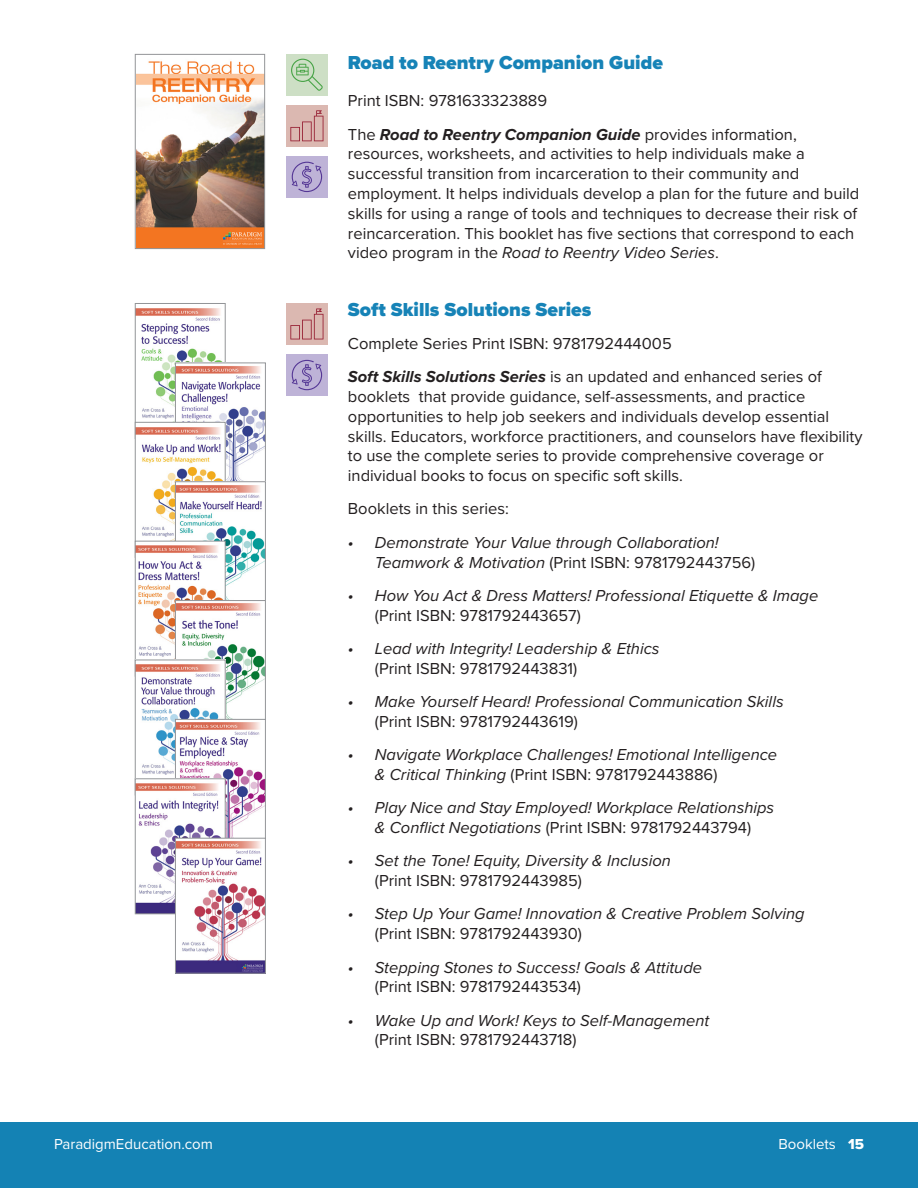
<style>
.page{position:relative;width:918px;height:1188px;background:#fff}
.page>*{position:absolute;margin:0;border:0;box-sizing:border-box;transform-origin:0 0}
.Heading_3{font:900 19.5px "Proxima Nova";color:#1683b7}
.Body_Copy{font:16.5px/19.8px "Proxima Nova";color:#231f20}
.t1{font:italic 16.5px/19.8px "Proxima Nova";color:#231f20}
.t2{font:15px "Proxima Nova";color:#fff}
.s1{font-weight:700;font-style:italic}
.s2{font-style:italic}
.s3{font-style:normal}
.s4{font-family:"Proxima Nova Extrabld"}
</style>
<div class="page">
<img style="left:137px;top:308px;width:86px;height:114px">
<div style="left:135px;top:303px;width:90px;height:136px;border:1px solid #939598"></div>
<img style="left:177px;top:365px;width:87px;height:116px">
<div style="left:175px;top:363px;width:91px;height:135px;border:1px solid #939598"></div>
<div style="left:286px;top:303px;width:42px;height:42px;background:#dbb8b1"></div>
<svg style="left:290px;top:308px;width:33px;height:31px"></svg>
<div style="left:286px;top:354px;width:42px;height:42px;background:#beb3d7"></div>
<svg style="left:292px;top:360px;width:30px;height:30px"></svg>
<img style="left:137px;top:424px;width:86px;height:117px">
<div style="left:135px;top:422px;width:90px;height:136px;border:1px solid #939598"></div>
<img style="left:177px;top:483px;width:87px;height:117px">
<div style="left:175px;top:481px;width:91px;height:136px;border:1px solid #939598"></div>
<img style="left:137px;top:543px;width:86px;height:117px">
<div style="left:135px;top:541px;width:90px;height:135px;border:1px solid #939598"></div>
<img style="left:177px;top:602px;width:87px;height:117px">
<div style="left:175px;top:600px;width:91px;height:136px;border:1px solid #939598"></div>
<img style="left:137px;top:662px;width:86px;height:117px">
<div style="left:135px;top:660px;width:90px;height:135px;border:1px solid #939598"></div>
<img style="left:177px;top:721px;width:87px;height:117px">
<div style="left:175px;top:719px;width:91px;height:136px;border:1px solid #939598"></div>
<img style="left:137px;top:781px;width:86px;height:131px">
<div style="left:135px;top:779px;width:90px;height:135px;border:1px solid #939598"></div>
<img style="left:177px;top:840px;width:87px;height:132px">
<div style="left:175px;top:838px;width:91px;height:136px;border:1px solid #939598"></div>
<img style="left:137px;top:61px;width:126px;height:186px">
<div style="left:135px;top:54px;width:130px;height:195px;border:1px solid #939598"></div>
<div style="left:286px;top:54px;width:42px;height:41px;background:#cddfc5"></div>
<svg style="left:291px;top:59px;width:32px;height:32px"></svg>
<div style="left:286px;top:105px;width:42px;height:42px;background:#dbb8b1"></div>
<svg style="left:290px;top:110px;width:33px;height:31px"></svg>
<div style="left:286px;top:156px;width:42px;height:42px;background:#beb3d7"></div>
<svg style="left:292px;top:162px;width:30px;height:30px"></svg>
<div style="left:0;top:1122px;width:918px;height:66px;background:#1482b4"></div>
<p class="Heading_3" style="left:348px;top:48px;width:317px">Road to Reentry Companion Guide</p>
<p class="Body_Copy" style="left:348px;top:90px;width:201px">Print ISBN: 9781633323889</p>
<p class="Body_Copy" style="left:348px;top:123px;width:513px">The <span class="s1">Road to Reentry Companion Guide</span> provides information, resources, worksheets, and activities to help individuals make a successful transition from incarceration to their community and employment. It helps individuals develop a plan for the future and build skills for using a range of tools and techniques to decrease their risk of reincarceration. This booklet has five sections that correspond to each video program in the <span class="s2">Road to Reentry Video Series</span>.</p>
<p class="Heading_3" style="left:348px;top:295px;width:245px">Soft Skills Solutions Series</p>
<p class="Body_Copy" style="left:348px;top:333px;width:325px">Complete Series Print ISBN: 9781792444005</p>
<p class="Body_Copy" style="left:348px;top:366px;width:516px"><span class="s1">Soft Skills Solutions Series</span> is an updated and enhanced series of booklets that provide guidance, self-assessments, and practice opportunities to help job seekers and individuals develop essential skills. Educators, workforce practitioners, and counselors have flexibility to use the complete series to provide comprehensive coverage or individual books to focus on specific soft skills.</p>
<p class="Body_Copy" style="left:348px;top:498px;width:163px">Booklets in this series:</p>
<p class="t1" style="left:375px;top:532px;width:382px;text-indent:-27px">• Demonstrate Your Value through Collaboration!<br>Teamwork &amp; Motivation <span class="s3">(Print ISBN: 9781792443756)</span></p>
<p class="t1" style="left:375px;top:585px;width:445px;text-indent:-27px">• How You Act &amp; Dress Matters! Professional Etiquette &amp; Image <span class="s3">(Print ISBN: 9781792443657)</span></p>
<p class="t1" style="left:375px;top:638px;width:286px;text-indent:-27px">• Lead with Integrity! Leadership &amp; Ethics <span class="s3">(Print ISBN: 9781792443831)</span></p>
<p class="t1" style="left:375px;top:691px;width:410px;text-indent:-27px">• Make Yourself Heard! Professional Communication Skills <span class="s3">(Print ISBN: 9781792443619)</span></p>
<p class="t1" style="left:375px;top:744px;width:404px;text-indent:-27px">• Navigate Workplace Challenges! Emotional Intelligence &amp; Critical Thinking <span class="s3">(Print ISBN: 9781792443886)</span></p>
<p class="t1" style="left:348px;top:797px;width:428px;text-align:center">• Play Nice and Stay Employed! Workplace Relationships &amp; Conflict Negotiations <span class="s3">(Print ISBN: 9781792443794)</span></p>
<p class="t1" style="left:375px;top:850px;width:298px;text-indent:-27px">• Set the Tone! Equity, Diversity &amp; Inclusion <span class="s3">(Print ISBN: 9781792443985)</span></p>
<p class="t1" style="left:375px;top:903px;width:431px;text-indent:-27px">• Step Up Your Game! Innovation &amp; Creative Problem Solving <span class="s3">(Print ISBN: 9781792443930)</span></p>
<p class="t1" style="left:375px;top:956px;width:329px;text-indent:-27px">• Stepping Stones to Success! Goals &amp; Attitude <span class="s3">(Print ISBN: 9781792443534)</span></p>
<p class="t1" style="left:375px;top:1010px;width:336px;text-indent:-27px">• Wake Up and Work! Keys to Self-Management <span class="s3">(Print ISBN: 9781792443718)</span></p>
<p class="t2" style="left:54px;top:1133px;width:160px">ParadigmEducation.com</p>
<p class="t2" style="left:778px;top:1133px;width:87px">Booklets <span class="s4">15</span></p>
</div>
